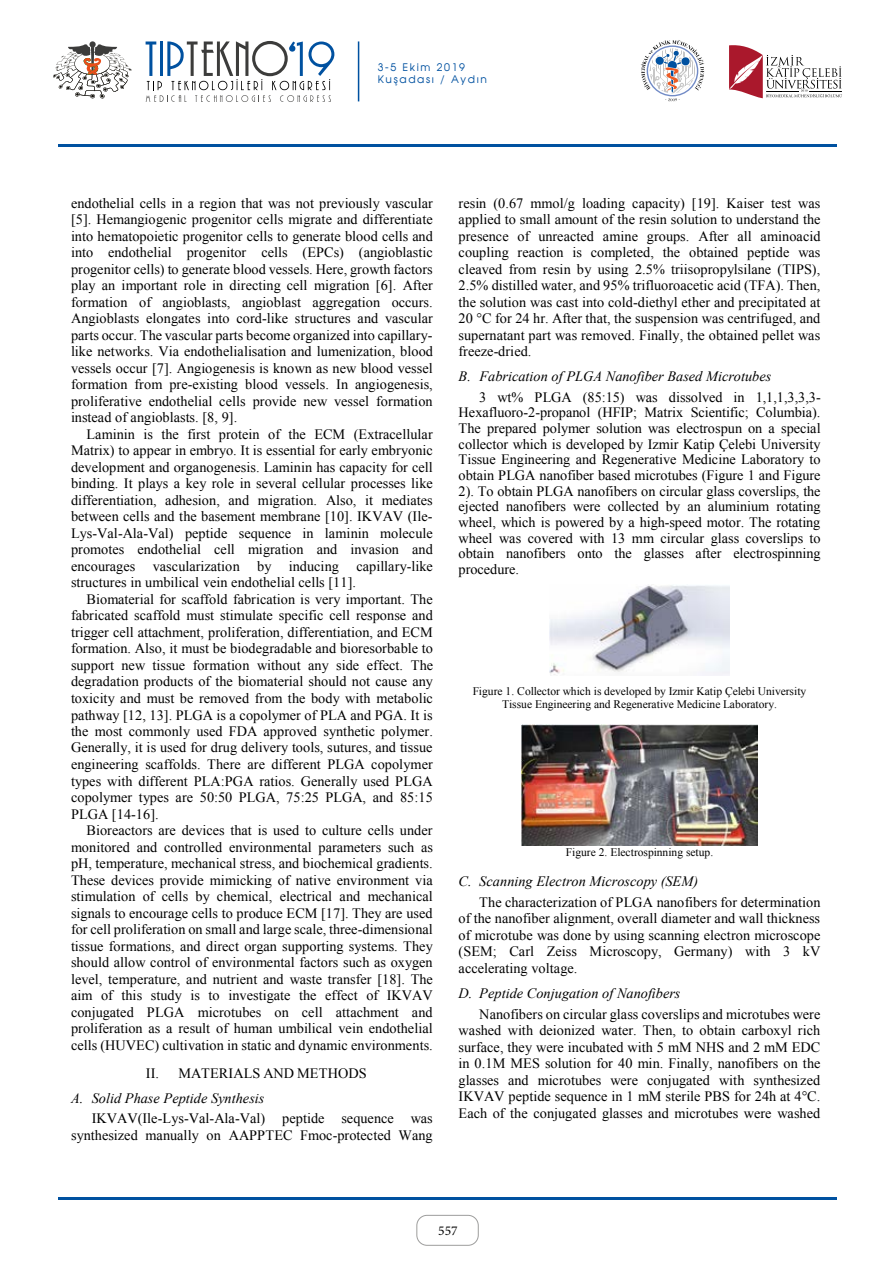
<style>
.page{position:relative;width:893px;height:1263px;background:#fff}
.page>*{position:absolute;margin:0;border:0;box-sizing:border-box;transform-origin:0 0}
.t1{font:14.25px/16.5px "Times New Roman";color:#000;text-align:justify}
.t2{font:italic 14.25px "Times New Roman";letter-spacing:.005em;color:#000}
.t3{font:13.5px "Minion Pro";color:#000}
.t4{font:11.55px/13px "Times New Roman";color:#000;text-align:center}
.t5{font:10.5px/12.6px "Avalon Plain";letter-spacing:.155em;color:#0051a0}
</style>
<div class="page">
<svg style="left:89px;top:41px;width:7px;height:6px"></svg>
<svg style="left:53px;top:44px;width:78px;height:55px"></svg>
<svg style="left:641px;top:40px;width:63px;height:61px"></svg>
<svg style="left:729px;top:45px;width:113px;height:53px"></svg>
<svg style="left:146px;top:41px;width:188px;height:61px"></svg>
<hr style="left:358px;top:41px;width:1px;height:60px;background:#0051a0">
<div style="left:417px;top:1215px;width:61px;height:30px;border:1px solid #9d9d9c;border-radius:10px"></div>
<hr style="left:58px;top:1197px;width:779px;height:2px;background:#0051a0">
<hr style="left:58px;top:145px;width:779px;height:2px;background:#0051a0">
<img style="left:550px;top:585px;width:179px;height:90px">
<img style="left:521px;top:724px;width:237px;height:121px">
<p class="t5" style="left:378px;top:60px;width:111px">3-5 Ekim 2019<br>Kuşadası / Aydın</p>
<p class="t1" style="left:71px;top:194px;width:363px">endothelial cells in a region that was not previously vascular [5]. Hemangiogenic progenitor cells migrate and differentiate into hematopoietic progenitor cells to generate blood cells and into endothelial progenitor cells (EPCs) (angioblastic progenitor cells) to generate blood vessels. Here, growth factors play an important role in directing cell migration [6]. After formation of angioblasts, angioblast aggregation occurs.<br>Angioblasts elongates into cord-like structures and vascular parts occur. The vascular parts become organized into capillary&shy;like networks. Via endothelialisation and lumenization, blood vessels occur [7]. Angiogenesis is known as new blood vessel formation from pre-existing blood vessels. In angiogenesis, proliferative endothelial cells provide new vessel formation instead of angioblasts. [8, 9].</p>
<p class="t1" style="left:71px;top:425px;width:363px;text-indent:16px">Laminin is the first protein of the ECM (Extracellular Matrix) to appear in embryo. It is essential for early embryonic development and organogenesis. Laminin has capacity for cell binding. It plays a key role in several cellular processes like differentiation, adhesion, and migration. Also, it mediates between cells and the basement membrane [10]. IKVAV (Ile-Lys-Val-Ala-Val) peptide sequence in laminin molecule promotes endothelial cell migration and invasion and encourages vascularization by inducing capillary-like structures in umbilical vein endothelial cells [11].</p>
<p class="t1" style="left:71px;top:591px;width:364px;text-indent:16px">Biomaterial for scaffold fabrication is very important. The fabricated scaffold must stimulate specific cell response and trigger cell attachment, proliferation, differentiation, and ECM formation. Also, it must be biodegradable and bioresorbable to support new tissue formation without any side effect. The degradation products of the biomaterial should not cause any toxicity and must be removed from the body with metabolic pathway [12, 13]. PLGA is a copolymer of PLA and PGA. It is the most commonly used FDA approved synthetic polymer.<br>Generally, it is used for drug delivery tools, sutures, and tissue engineering scaffolds. There are different PLGA copolymer types with different PLA:PGA ratios. Generally used PLGA copolymer types are 50:50 PLGA, 75:25 PLGA, and 85:15<br>PLGA [14-16].</p>
<p class="t1" style="left:71px;top:822px;width:364px;text-indent:16px">Bioreactors are devices that is used to culture cells under monitored and controlled environmental parameters such as pH, temperature, mechanical stress, and biochemical gradients.<br>These devices provide mimicking of native environment via stimulation of cells by chemical, electrical and mechanical signals to encourage cells to produce ECM [17]. They are used for cell proliferation on small and large scale, three-dimensional tissue formations, and direct organ supporting systems. They should allow control of environmental factors such as oxygen level, temperature, and nutrient and waste transfer [18]. The aim of this study is to investigate the effect of IKVAV conjugated PLGA microtubes on cell attachment and proliferation as a result of human umbilical vein endothelial cells (HUVEC) cultivation in static and dynamic environments.</p>
<p class="t1" style="left:146px;top:1064px;width:222px">II. MATERIALS AND METHODS</p>
<p class="t2" style="left:71px;top:1088px;width:195px">A. Solid Phase Peptide Synthesis</p>
<p class="t1" style="left:71px;top:1110px;width:363px;text-align:right">IKVAV(Ile-Lys-Val-Ala-Val) peptide sequence was synthesized manually on AAPPTEC Fmoc-protected Wang</p>
<p class="t1" style="left:459px;top:194px;width:363px">resin (0.67 mmol/g loading capacity) [19]. Kaiser test was applied to small amount of the resin solution to understand the presence of unreacted amine groups. After all aminoacid coupling reaction is completed, the obtained peptide was cleaved from resin by using 2.5% triisopropylsilane (TIPS), 2.5% distilled water, and 95% trifluoroacetic acid (TFA). Then, the solution was cast into cold-diethyl ether and precipitated at 20 °C for 24 hr. After that, the suspension was centrifuged, and supernatant part was removed. Finally, the obtained pellet was freeze-dried.</p>
<p class="t2" style="left:459px;top:367px;width:314px">B. Fabrication of PLGA Nanofiber Based Microtubes</p>
<p class="t1" style="left:459px;top:389px;width:364px;line-height:15.6px;text-indent:21px">3 wt% PLGA (85:15) was dissolved in 1,1,1,3,3,3- Hexafluoro-2-propanol (HFIP; Matrix Scientific; Columbia).<br>The prepared polymer solution was electrospun on a special collector which is developed by Izmir Katip Çelebi University Tissue Engineering and Regenerative Medicine Laboratory to obtain PLGA nanofiber based microtubes (Figure 1 and Figure 2). To obtain PLGA nanofibers on circular glass coverslips, the ejected nanofibers were collected by an aluminium rotating wheel, which is powered by a high-speed motor. The rotating wheel was covered with 13 mm circular glass coverslips to obtain nanofibers onto the glasses after electrospinning procedure.</p>
<p class="t4" style="left:473px;top:684px;width:335px">Figure 1. Collector which is developed by Izmir Katip Çelebi University<br>Tissue Engineering and Regenerative Medicine Laboratory.</p>
<p class="t4" style="left:566px;top:845px;width:149px">Figure 2. Electrospinning setup.</p>
<p class="t2" style="left:459px;top:871px;width:241px">C. Scanning Electron Microscopy (SEM)</p>
<p class="t1" style="left:459px;top:893px;width:364px;text-indent:21px">The characterization of PLGA nanofibers for determination of the nanofiber alignment, overall diameter and wall thickness of microtube was done by using scanning electron microscope (SEM; Carl Zeiss Microscopy, Germany) with 3 kV accelerating voltage.</p>
<p class="t2" style="left:459px;top:983px;width:223px">D. Peptide Conjugation of Nanofibers</p>
<p class="t1" style="left:459px;top:1005px;width:363px;text-indent:21px">Nanofibers on circular glass coverslips and microtubes were washed with deionized water. Then, to obtain carboxyl rich surface, they were incubated with 5 mM NHS and 2 mM EDC in 0.1M MES solution for 40 min. Finally, nanofibers on the glasses and microtubes were conjugated with synthesized IKVAV peptide sequence in 1 mM sterile PBS for 24h at 4°C.<br>Each of the conjugated glasses and microtubes were washed</p>
<p class="t3" style="left:438px;top:1222px;width:21px">557</p>
</div>
